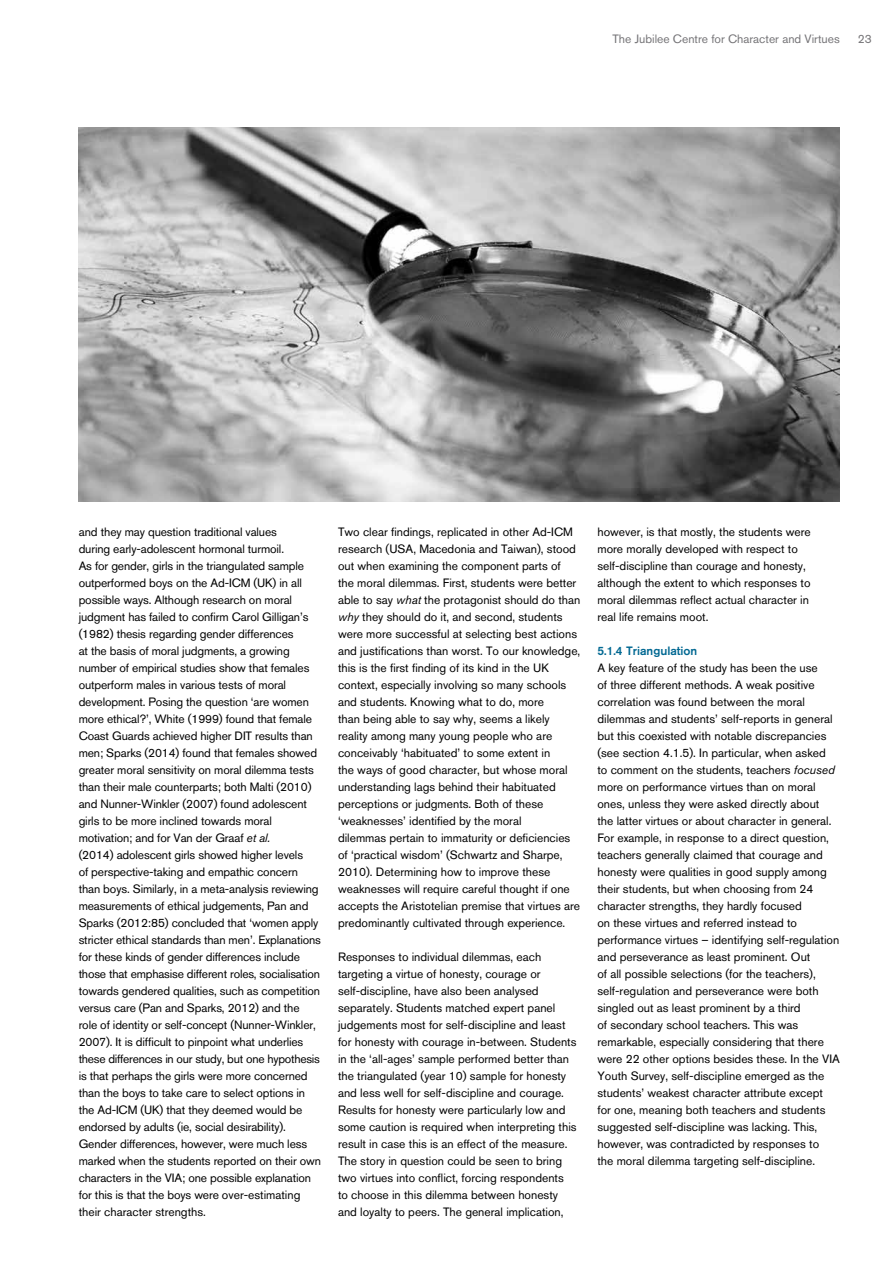
<style>
.page{position:relative;width:893px;height:1263px;background:#fff}
.page>*{position:absolute;margin:0;border:0;box-sizing:border-box;transform-origin:0 0}
.t1{font:12px/17px "Akzidenz Grotesk BQ";color:#000}
.t2{font:12px "Akzidenz Grotesk BQ";color:#757477}
.t3{font:500 12px "Akzidenz Grotesk BQ";color:#006892}
.s1{font-style:italic}
</style>
<div class="page">
<img style="left:79px;top:128px;width:761px;height:374px">
<p class="t2" style="left:612px;top:32px;width:229px">The Jubilee Centre for Character and Virtues</p>
<p class="t2" style="left:858px;top:32px;width:15px">23</p>
<p class="t1" style="left:79px;top:523px;width:244px">and they may question traditional values<br>during early-adolescent hormonal turmoil.<br>As for gender, girls in the triangulated sample outperformed boys on the Ad-ICM (UK) in all possible ways. Although research on moral judgment has failed to confirm Carol Gilligan’s (1982) thesis regarding gender differences<br>at the basis of moral judgments, a growing number of empirical studies show that females outperform males in various tests of moral development. Posing the question ‘are women more ethical?’, White (1999) found that female Coast Guards achieved higher DIT results than men; Sparks (2014) found that females showed greater moral sensitivity on moral dilemma tests than their male counterparts; both Malti (2010) and Nunner-Winkler (2007) found adolescent girls to be more inclined towards moral motivation; and for Van der Graaf <span class="s1">et al.<br></span>(2014) adolescent girls showed higher levels<br>of perspective-taking and empathic concern than boys. Similarly, in a meta-analysis reviewing measurements of ethical judgements, Pan and Sparks (2012:85) concluded that ‘women apply stricter ethical standards than men’. Explanations for these kinds of gender differences include those that emphasise different roles, socialisation towards gendered qualities, such as competition versus care (Pan and Sparks, 2012) and the role of identity or self-concept (Nunner-Winkler, 2007). It is difficult to pinpoint what underlies these differences in our study, but one hypothesis is that perhaps the girls were more concerned than the boys to take care to select options in the Ad-ICM (UK) that they deemed would be endorsed by adults (ie, social desirability).<br>Gender differences, however, were much less marked when the students reported on their own characters in the VIA; one possible explanation for this is that the boys were over-estimating their character strengths.</p>
<p class="t1" style="left:338px;top:523px;width:244px">Two clear findings, replicated in other Ad-ICM research (USA, Macedonia and Taiwan), stood out when examining the component parts of<br>the moral dilemmas. First, students were better able to say <span class="s1">what</span> the protagonist should do than <span class="s1">why</span> they should do it, and second, students were more successful at selecting best actions and justifications than worst. To our knowledge, this is the first finding of its kind in the UK context, especially involving so many schools and students. Knowing what to do, more<br>than being able to say why, seems a likely reality among many young people who are conceivably ‘habituated’ to some extent in<br>the ways of good character, but whose moral understanding lags behind their habituated perceptions or judgments. Both of these ‘weaknesses’ identified by the moral<br>dilemmas pertain to immaturity or deficiencies of ‘practical wisdom’ (Schwartz and Sharpe, 2010). Determining how to improve these weaknesses will require careful thought if one accepts the Aristotelian premise that virtues are predominantly cultivated through experience.</p>
<p class="t1" style="left:338px;top:948px;width:240px">Responses to individual dilemmas, each targeting a virtue of honesty, courage or self-discipline, have also been analysed separately. Students matched expert panel judgements most for self-discipline and least for honesty with courage in-between. Students in the ‘all-ages’ sample performed better than the triangulated (year 10) sample for honesty and less well for self-discipline and courage.<br>Results for honesty were particularly low and some caution is required when interpreting this result in case this is an effect of the measure.<br>The story in question could be seen to bring two virtues into conflict, forcing respondents to choose in this dilemma between honesty and loyalty to peers. The general implication,</p>
<p class="t1" style="left:597px;top:523px;width:215px">however, is that mostly, the students were more morally developed with respect to self-discipline than courage and honesty, although the extent to which responses to moral dilemmas reflect actual character in real life remains moot.</p>
<p class="t3" style="left:597px;top:643px;width:101px">5.1.4 Triangulation</p>
<p class="t1" style="left:597px;top:659px;width:244px">A key feature of the study has been the use<br>of three different methods. A weak positive correlation was found between the moral dilemmas and students’ self-reports in general but this coexisted with notable discrepancies (see section 4.1.5). In particular, when asked<br>to comment on the students, teachers <span class="s1">focused </span>more on performance virtues than on moral ones, unless they were asked directly about<br>the latter virtues or about character in general.<br>For example, in response to a direct question, teachers generally claimed that courage and honesty were qualities in good supply among their students, but when choosing from 24 character strengths, they hardly focused<br>on these virtues and referred instead to performance virtues – identifying self-regulation and perseverance as least prominent. Out<br>of all possible selections (for the teachers), self-regulation and perseverance were both singled out as least prominent by a third<br>of secondary school teachers. This was remarkable, especially considering that there were 22 other options besides these. In the VIA Youth Survey, self-discipline emerged as the students’ weakest character attribute except<br>for one, meaning both teachers and students suggested self-discipline was lacking. This, however, was contradicted by responses to<br>the moral dilemma targeting self-discipline.</p>
</div>
